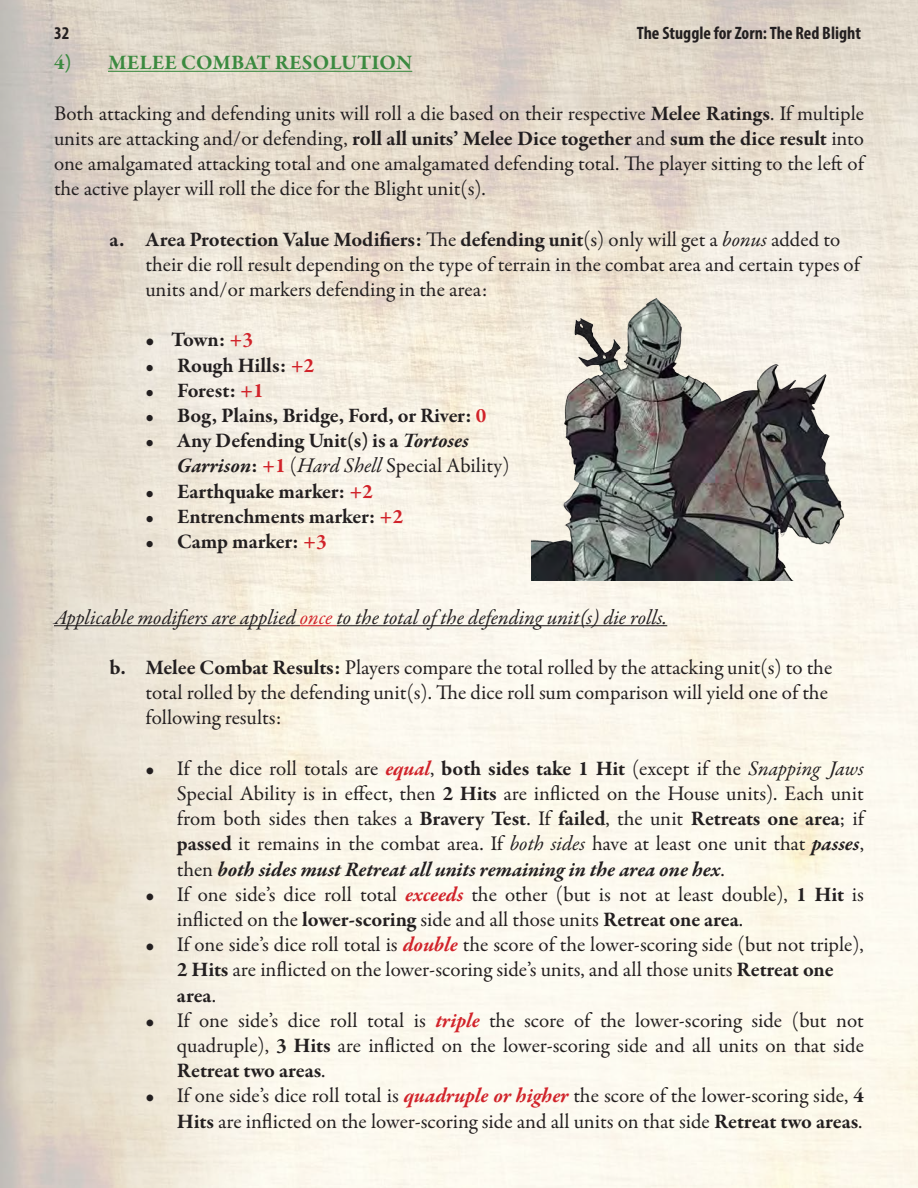
<style>
.page{position:relative;width:918px;height:1188px;background:#fff}
.page>*{position:absolute;margin:0;border:0;box-sizing:border-box;transform-origin:0 0}
.Paragraph_Style_6{font:21px/25.2px "Garamond Premr Pro";color:#231f20;text-align:justify}
.Paragraph_Style_6-2{font:700 21px "Garamond Premr Pro";letter-spacing:-.005em;color:#231f20}
.t1{font:italic 21px "Garamond Premr Pro";letter-spacing:-.005em;color:#231f20}
.Paragraph_Style_6-3{font:italic 700 21px "Garamond Premr Pro";letter-spacing:-.005em;color:#231f20}
.t2{font:700 21px "Garamond Premr Pro";color:#3b8a40}
.t3{font:700 condensed 18px "Myriad Pro";color:#231f20}
.s1{font-weight:700}
.s2{font-weight:400}
.s3{font-weight:400;font-style:italic}
.s4{color:#d1232a}
.s5{font-style:italic}
.s6{font-weight:700;font-style:italic}
.s7{font-weight:700;color:#d1232a}
.s8{font-weight:700;font-style:italic;color:#d1232a}
.s9{font-weight:400;font-style:normal}
</style>
<div class="page">
<img style="left:0;top:0;width:918px;height:1188px">
<hr style="left:108px;top:71px;width:304px;height:1px;background:#3b8a40">
<hr style="left:54px;top:625px;width:246px;height:1px;background:#231f20">
<hr style="left:300px;top:625px;width:37px;height:1px;background:#d1232a">
<hr style="left:337px;top:625px;width:330px;height:1px;background:#231f20">
<img style="left:531px;top:298px;width:313px;height:282px">
<p class="t3" style="left:54px;top:22px;width:17px">32</p>
<p class="t3" style="left:637px;top:22px;width:226px">The Stuggle for Zorn: The Red Blight</p>
<p class="t2" style="left:54px;top:50px;width:360px">4) MELEE COMBAT RESOLUTION</p>
<p class="Paragraph_Style_6" style="left:54px;top:101px;width:812px">Both attacking and defending units will roll a die based on their respective <span class="s1">Melee Ratings</span>. If multiple units are attacking and/or defending, <span class="s1">roll all units’ Melee Dice together</span> and <span class="s1">sum the dice result</span> into one amalgamated attacking total and one amalgamated defending total. The player sitting to the left of the active player will roll the dice for the Blight unit(s).</p>
<p class="Paragraph_Style_6-2" style="left:110px;top:226px;width:732px">a. Area Protection Value Modifiers: <span class="s2">The</span> defending unit<span class="s2">(s) only will get a</span> <span class="s3">bonus</span> <span class="s2">added to</span></p>
<p class="Paragraph_Style_6" style="left:145px;top:252px;width:716px">their die roll result depending on the type of terrain in the combat area and certain types of</p>
<p class="Paragraph_Style_6" style="left:145px;top:277px;width:343px">units and/or markers defending in the area:</p>
<p class="Paragraph_Style_6-2" style="left:145px;top:327px;width:109px"><span class="s2">•</span> Town: <span class="s4">+3</span></p>
<p class="Paragraph_Style_6-2" style="left:146px;top:352px;width:170px">• Rough Hills: <span class="s4">+2</span></p>
<p class="Paragraph_Style_6-2" style="left:146px;top:377px;width:120px">• Forest: <span class="s4">+1</span></p>
<p class="Paragraph_Style_6-2" style="left:146px;top:403px;width:343px">• Bog, Plains, Bridge, Ford, or River: <span class="s4">0</span></p>
<p class="Paragraph_Style_6-2" style="left:146px;top:428px;width:325px">• Any Defending Unit(s) is a <span class="s5">Tortoses</span></p>
<p class="Paragraph_Style_6" style="left:177px;top:454px;width:334px"><span class="s6">Garrison</span><span class="s1">:</span> <span class="s7">+1</span> (<span class="s5">Hard Shell</span> Special Ability)</p>
<p class="Paragraph_Style_6-2" style="left:146px;top:478px;width:229px">• Earthquake marker: <span class="s4">+2</span></p>
<p class="Paragraph_Style_6-2" style="left:146px;top:503px;width:259px">• Entrenchments marker: <span class="s4">+2</span></p>
<p class="Paragraph_Style_6-2" style="left:146px;top:529px;width:183px">• Camp marker: <span class="s4">+3</span></p>
<p class="t1" style="left:54px;top:604px;width:615px">Applicable modifiers are applied <span class="s4">once</span> to the total of the defending unit(s) die rolls.</p>
<p class="Paragraph_Style_6" style="left:110px;top:655px;width:724px"><span class="s1">b. Melee Combat Results:</span> Players compare the total rolled by the attacking unit(s) to the</p>
<p class="Paragraph_Style_6" style="left:145px;top:681px;width:684px">total rolled by the defending unit(s). The dice roll sum comparison will yield one of the</p>
<p class="Paragraph_Style_6" style="left:145px;top:706px;width:137px">following results:</p>
<p class="Paragraph_Style_6" style="left:145px;top:756px;width:720px">• If the dice roll totals are <span class="s8">equal</span>, <span class="s1">both sides take 1 Hit</span> (except if the <span class="s5">Snapping Jaws</span></p>
<p class="Paragraph_Style_6" style="left:177px;top:781px;width:689px">Special Ability is in effect, then <span class="s1">2 Hits</span> are inflicted on the House units). Each unit</p>
<p class="Paragraph_Style_6" style="left:177px;top:807px;width:689px">from both sides then takes a <span class="s1">Bravery Test</span>. If <span class="s1">failed</span>, the unit <span class="s1">Retreats one area</span>; if</p>
<p class="Paragraph_Style_6" style="left:177px;top:832px;width:688px"><span class="s1">passed</span> it remains in the combat area. If <span class="s5">both sides</span> have at least one unit that <span class="s6">passes</span>,</p>
<p class="Paragraph_Style_6-3" style="left:177px;top:856px;width:549px"><span class="s9">then</span> both sides must Retreat all units remaining in the area one hex<span class="s9">.</span></p>
<p class="Paragraph_Style_6" style="left:145px;top:882px;width:720px">• If one side’s dice roll total <span class="s8">exceeds</span> the other (but is not at least double), <span class="s1">1 Hit</span> is</p>
<p class="Paragraph_Style_6" style="left:177px;top:907px;width:568px">inflicted on the <span class="s1">lower-scoring</span> side and all those units <span class="s1">Retreat one area</span>.</p>
<p class="Paragraph_Style_6" style="left:145px;top:933px;width:720px">• If one side’s dice roll total is <span class="s8">double</span> the score of the lower-scoring side (but not triple),</p>
<p class="Paragraph_Style_6" style="left:177px;top:958px;width:658px"><span class="s1">2 Hits</span> are inflicted on the lower-scoring side’s units, and all those units <span class="s1">Retreat one</span></p>
<p class="Paragraph_Style_6-2" style="left:177px;top:982px;width:40px">area<span class="s2">.</span></p>
<p class="Paragraph_Style_6" style="left:145px;top:1008px;width:720px">• If one side’s dice roll total is <span class="s8">triple</span> the score of the lower-scoring side (but not</p>
<p class="Paragraph_Style_6" style="left:177px;top:1033px;width:688px">quadruple), <span class="s1">3 Hits</span> are inflicted on the lower-scoring side and all units on that side</p>
<p class="Paragraph_Style_6-2" style="left:177px;top:1058px;width:150px">Retreat two areas<span class="s2">.</span></p>
<p class="Paragraph_Style_6" style="left:145px;top:1084px;width:720px">• If one side’s dice roll total is <span class="s8">quadruple or higher</span> the score of the lower-scoring side, <span class="s1">4</span></p>
<p class="Paragraph_Style_6" style="left:177px;top:1109px;width:687px"><span class="s1">Hits</span> are inflicted on the lower-scoring side and all units on that side <span class="s1">Retreat two areas</span>.</p>
</div>
